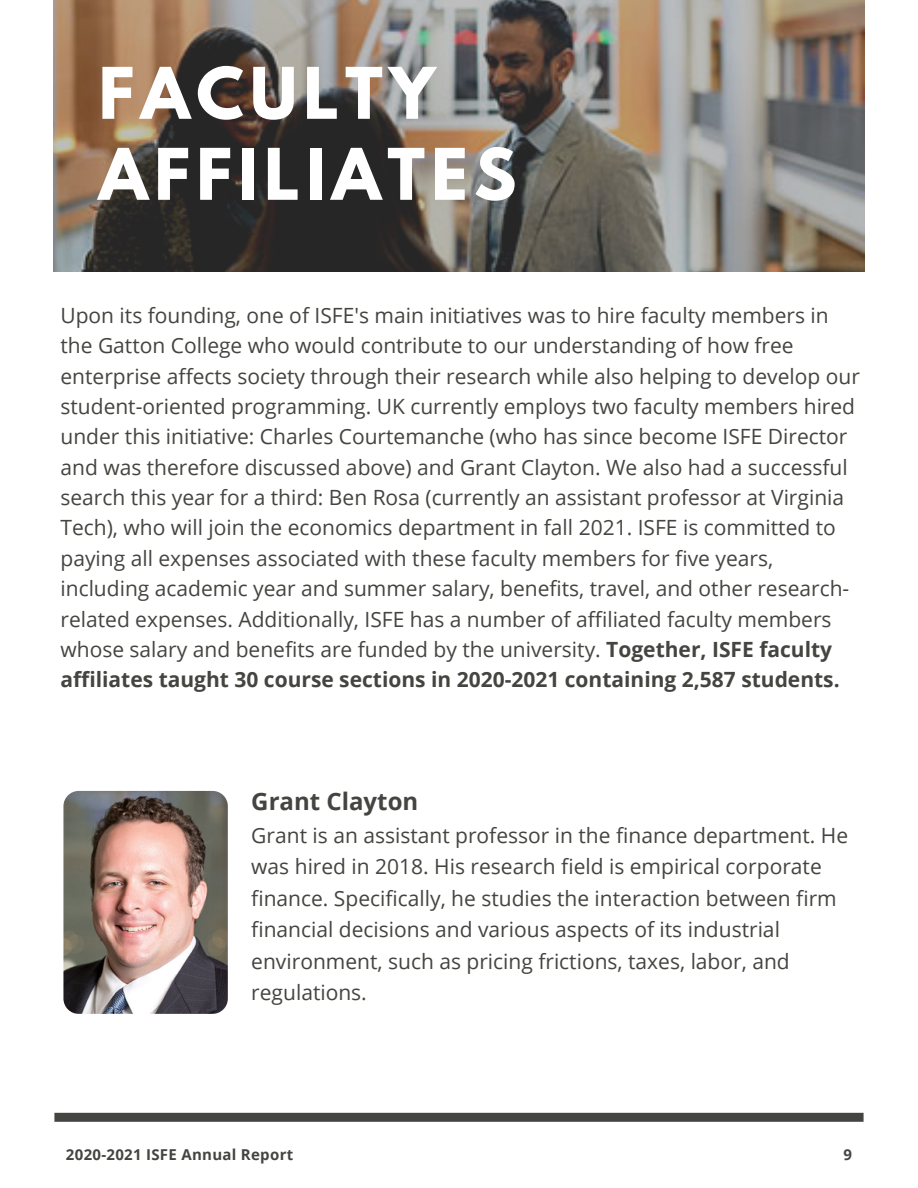
<style>
.page{position:relative;width:918px;height:1188px;background:#fff}
.page>*{position:absolute;margin:0;border:0;box-sizing:border-box;transform-origin:0 0}
.t1{font:700 63px/81px "League Spartan";letter-spacing:.1em;color:#fff}
.t2{font:700 24px "Open Sans";color:#444440}
.t3{font:21px/30.3px "Open Sans";color:#444440}
.t4{font:700 15px "Open Sans";letter-spacing:.02em;color:#444440}
.s1{font-weight:700}
</style>
<div class="page">
<img style="left:63px;top:790px;width:165px;height:224px">
<img style="left:54px;top:0;width:811px;height:271px">
<div style="left:54px;top:1113px;width:810px;height:9px;background:#444440"></div>
<p class="t1" style="left:99px;top:61px;width:419px">FACULTY<br>AFFILIATES</p>
<h2 class="t3" style="left:61px;top:300px;width:801px">Upon its founding, one of ISFE's main initiatives was to hire faculty members in the Gatton College who would contribute to our understanding of how free enterprise affects society through their research while also helping to develop our student-oriented programming. UK currently employs two faculty members hired under this initiative: Charles Courtemanche (who has since become ISFE Director and was therefore discussed above) and Grant Clayton. We also had a successful search this year for a third: Ben Rosa (currently an assistant professor at Virginia Tech), who will join the economics department in fall 2021. ISFE is committed to paying all expenses associated with these faculty members for five years, including academic year and summer salary, benefits, travel, and other research&shy;related expenses. Additionally, ISFE has a number of affiliated faculty members whose salary and benefits are funded by the university. <span class="s1">Together, ISFE faculty affiliates taught 30 course sections in 2020-2021 containing 2,587 students.</span></h2>
<h2 class="t2" style="left:251px;top:785px;width:168px">Grant Clayton</h2>
<h2 class="t3" style="left:251px;top:819px;width:598px;line-height:31.5px">Grant is an assistant professor in the finance department. He was hired in 2018. His research field is empirical corporate finance. Specifically, he studies the interaction between firm financial decisions and various aspects of its industrial environment, such as pricing frictions, taxes, labor, and regulations.</h2>
<p class="t4" style="left:66px;top:1144px;width:229px">2020-2021 ISFE Annual Report</p>
<p class="t4" style="left:843px;top:1144px;width:10px">9</p>
</div>
